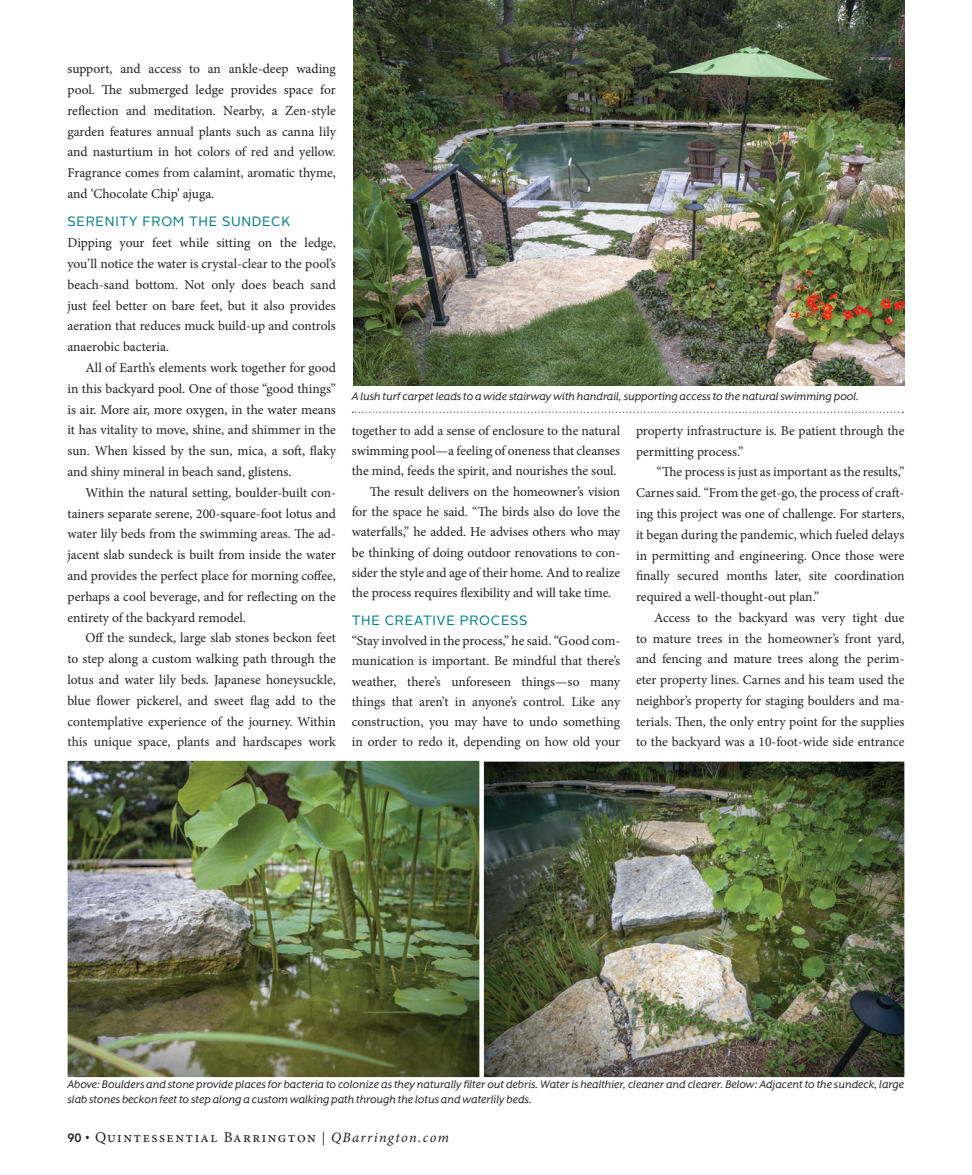
<style>
.page{position:relative;width:972px;height:1175px;background:#fff}
.page>*{position:absolute;margin:0;border:0;box-sizing:border-box;transform-origin:0 0}
.t1{font:15px "Minion Pro";letter-spacing:.1em;color:#231f20}
.t2{font:13.5px/20.9px "Minion Pro";letter-spacing:-.005em;color:#231f20;text-align:justify}
.t3{font:13.5px "Alright Sans";letter-spacing:.05em;color:#007b80}
.t4{font:12.75px/15px "Mr Eaves XL San Alt RI";color:#231f20}
.s1{font-family:"Avenir LT Std";font-weight:800;font-size:12px}
.s2{font-size:12px}
.s3{font-size:13.5px}
.s4{font-style:italic;font-size:14.25px}
</style>
<div class="page">
<img style="left:67px;top:760px;width:410px;height:318px">
<img style="left:477px;top:760px;width:428px;height:318px">
<svg style="left:352px;top:411px;width:551px;height:2px"></svg>
<img style="left:353px;top:0;width:551px;height:385px">
<p class="t2" style="left:68px;top:59px;width:270px">support, and access to an ankle-deep wading pool. The submerged ledge provides space for reflection and meditation. Nearby, a Zen-style garden features annual plants such as canna lily and nasturtium in hot colors of red and yellow.<br>Fragrance comes from calamint, aromatic thyme, and ‘Chocolate Chip’ ajuga.</p>
<p class="t3" style="left:68px;top:212px;width:224px">SERENITY FROM THE SUNDECK</p>
<p class="t2" style="left:68px;top:232px;width:270px">Dipping your feet while sitting on the ledge, you’ll notice the water is crystal-clear to the pool’s beach-sand bottom. Not only does beach sand just feel better on bare feet, but it also provides aeration that reduces muck build-up and controls anaerobic bacteria.</p>
<p class="t2" style="left:68px;top:357px;width:270px;text-indent:18px">All of Earth’s elements work together for good in this backyard pool. One of those “good things” is air. More air, more oxygen, in the water means it has vitality to move, shine, and shimmer in the sun. When kissed by the sun, mica, a soft, flaky and shiny mineral in beach sand, glistens.</p>
<p class="t2" style="left:68px;top:482px;width:270px;text-indent:18px">Within the natural setting, boulder-built con&shy;tainers separate serene, 200-square-foot lotus and water lily beds from the swimming areas. The ad&shy;jacent slab sundeck is built from inside the water and provides the perfect place for morning coffee, perhaps a cool beverage, and for reflecting on the entirety of the backyard remodel.</p>
<p class="t2" style="left:68px;top:627px;width:270px;text-indent:18px">Off the sundeck, large slab stones beckon feet to step along a custom walking path through the lotus and water lily beds. Japanese honeysuckle, blue flower pickerel, and sweet flag add to the contemplative experience of the journey. Within this unique space, plants and hardscapes work</p>
<p class="t4" style="left:352px;top:388px;width:509px">A lush turf carpet leads to a wide stairway with handrail, supporting access to the natural swimming pool.</p>
<p class="t2" style="left:352px;top:420px;width:270px">together to add a sense of enclosure to the natural</p>
<p class="t2" style="left:352px;top:440px;width:270px">swimming pool—a feeling of oneness that cleanses</p>
<p class="t2" style="left:352px;top:461px;width:266px">the mind, feeds the spirit, and nourishes the soul.</p>
<p class="t2" style="left:370px;top:481px;width:252px">The result delivers on the homeowner’s vision</p>
<p class="t2" style="left:352px;top:501px;width:270px">for the space he said. “The birds also do love the</p>
<p class="t2" style="left:352px;top:521px;width:270px">waterfalls,” he added. He advises others who may</p>
<p class="t2" style="left:352px;top:542px;width:270px">be thinking of doing outdoor renovations to con-</p>
<p class="t2" style="left:352px;top:562px;width:270px">sider the style and age of their home. And to realize</p>
<p class="t2" style="left:352px;top:582px;width:261px">the process requires flexibility and will take time.</p>
<p class="t3" style="left:352px;top:611px;width:177px">THE CREATIVE PROCESS</p>
<p class="t2" style="left:352px;top:630px;width:270px;line-height:20.2px">“Stay involved in the process,” he said. “Good com&shy;munication is important. Be mindful that there’s weather, there’s unforeseen things—so many things that aren’t in anyone’s control. Like any construction, you may have to undo something in order to redo it, depending on how old your</p>
<p class="t2" style="left:636px;top:420px;width:270px">property infrastructure is. Be patient through the permitting process.”</p>
<p class="t2" style="left:636px;top:462px;width:270px;text-indent:20px">“The process is just as important as the results,” Carnes said. “From the get-go, the process of craft&shy;ing this project was one of challenge. For starters, it began during the pandemic, which fueled delays in permitting and engineering. Once those were finally secured months later, site coordination required a well-thought-out plan.”</p>
<p class="t2" style="left:636px;top:607px;width:270px;text-indent:18px">Access to the backyard was very tight due to mature trees in the homeowner’s front yard, and fencing and mature trees along the perim&shy;eter property lines. Carnes and his team used the neighbor’s property for staging boulders and ma&shy;terials. Then, the only entry point for the supplies to the backyard was a 10-foot-wide side entrance</p>
<p class="t4" style="left:68px;top:1077px;width:838px">Above: Boulders and stone provide places for bacteria to colonize as they naturally filter out debris. Water is healthier, cleaner and clearer. Below: Adjacent to the sundeck, large slab stones beckon feet to step along a custom walking path through the lotus and waterlily beds.</p>
<p class="t1" style="left:68px;top:1126px;width:383px"><span class="s1">90</span> <span class="s2">•</span> Quintessential Barrington <span class="s3">|</span> <span class="s4">QBarrington.com</span></p>
</div>
